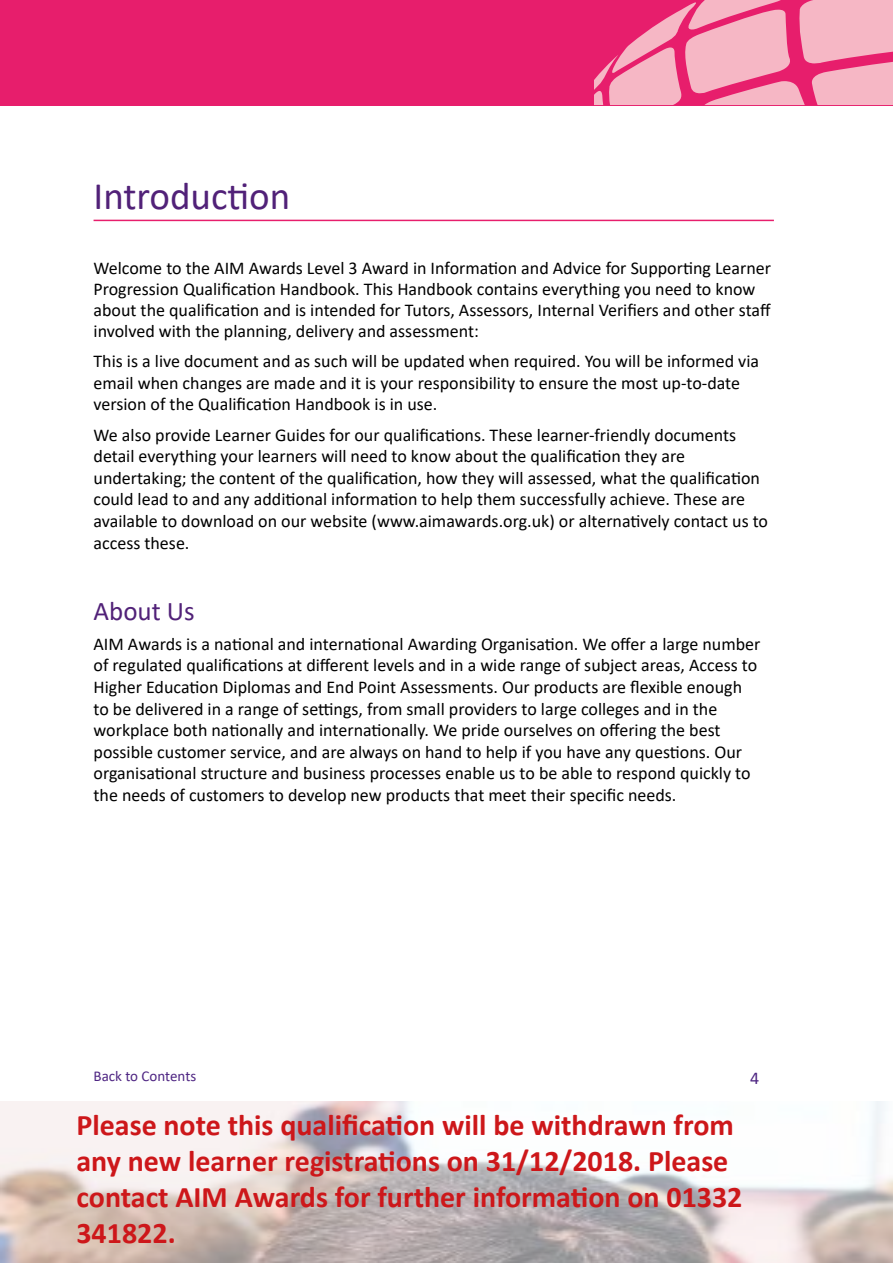
<style>
.page{position:relative;width:893px;height:1263px;background:#fff}
.page>*{position:absolute;margin:0;border:0;box-sizing:border-box;transform-origin:0 0}
.t1{font:39px "Calibri";color:#512178}
.t2{font:700 30px/36px "Calibri";color:#cd171a}
.t3{font:27px "Calibri";color:#512178}
.t4{font:18px/21.6px "Calibri";color:#000}
.t5{font:18px "Calibri";color:#4f2683}
.t6{font:15px "Calibri";color:#4f2683}
</style>
<div class="page">
<div style="left:0;top:0;width:893px;height:105px;background:#e71e6c"></div>
<svg style="left:594px;top:0;width:299px;height:105px"></svg>
<hr style="left:94px;top:220px;width:680px;height:1px;background:#e71e6c">
<h1 class="t1" style="left:94px;top:169px;width:198px">Introduction</h1>
<p class="t4" style="left:94px;top:257px;width:679px;line-height:21px">Welcome to the AIM Awards Level 3 Award in Information and Advice for Supporting Learner Progression Qualification Handbook. This Handbook contains everything you need to know about the qualification and is intended for Tutors, Assessors, Internal Verifiers and other staff involved with the planning, delivery and assessment:</p>
<p class="t4" style="left:94px;top:350px;width:667px">This is a live document and as such will be updated when required. You will be informed via email when changes are made and it is your responsibility to ensure the most up-to-date version of the Qualification Handbook is in use.</p>
<p class="t4" style="left:94px;top:423px;width:676px">We also provide Learner Guides for our qualifications. These learner-friendly documents detail everything your learners will need to know about the qualification they are undertaking; the content of the qualification, how they will assessed, what the qualification could lead to and any additional information to help them successfully achieve. These are available to download on our website (www.aimawards.org.uk) or alternatively contact us to access these.</p>
<h3 class="t3" style="left:94px;top:592px;width:103px">About Us</h3>
<p class="t4" style="left:94px;top:632px;width:668px">AIM Awards is a national and international Awarding Organisation. We offer a large number of regulated qualifications at different levels and in a wide range of subject areas, Access to Higher Education Diplomas and End Point Assessments. Our products are flexible enough to be delivered in a range of settings, from small providers to large colleges and in the workplace both nationally and internationally. We pride ourselves on offering the best possible customer service, and are always on hand to help if you have any questions. Our organisational structure and business processes enable us to be able to respond quickly to the needs of customers to develop new products that meet their specific needs.</p>
<p class="t6" style="left:94px;top:1066px;width:104px">Back to Contents</p>
<p class="t5" style="left:750px;top:1065px;width:11px">4</p>
<h2 class="t2" style="left:76px;top:1106px;width:667px">Please note this qualification will be withdrawn from any new learner registrations on 31/12/2018. Please contact AIM Awards for further information on 01332<br>341822.</h2>
</div>
